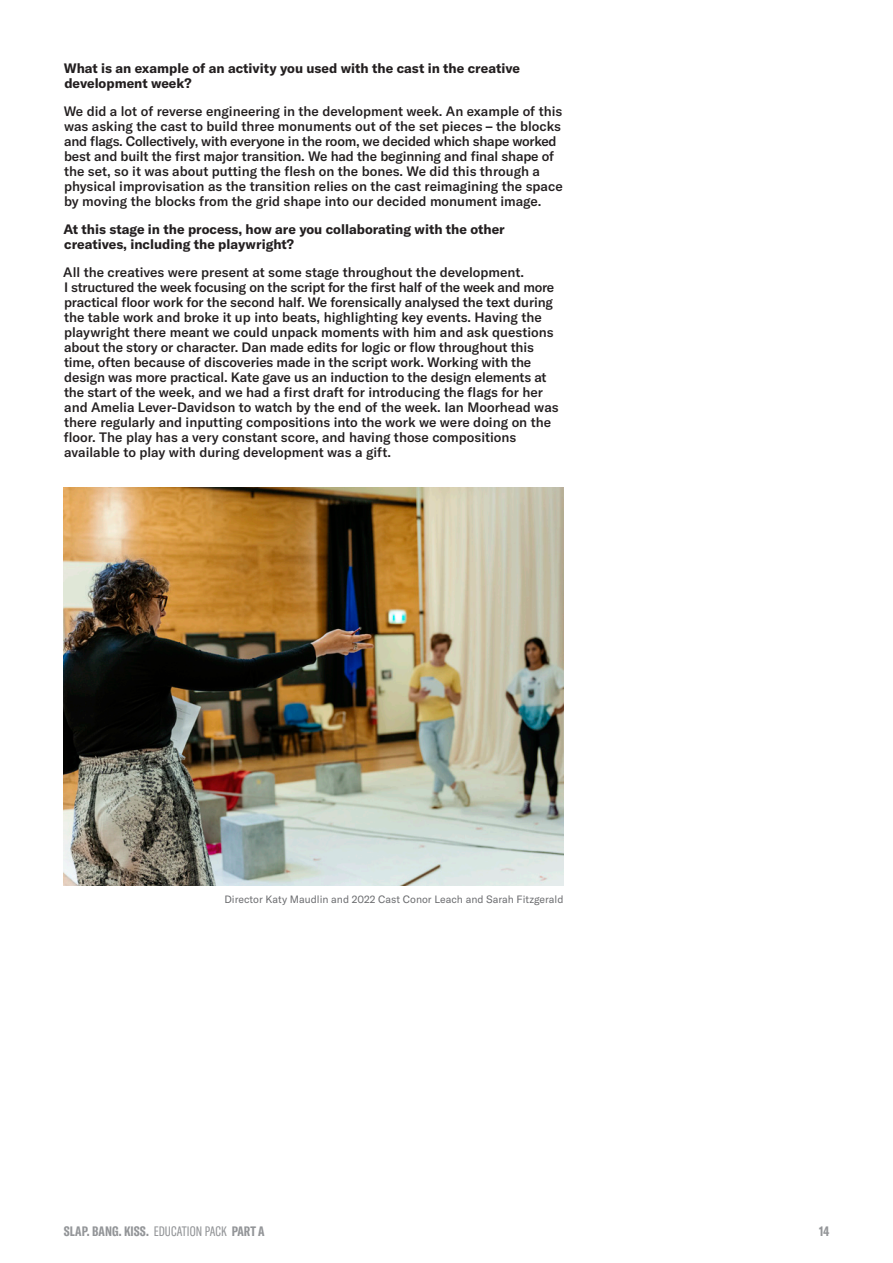
<style>
.page{position:relative;width:893px;height:1263px;background:#fff}
.page>*{position:absolute;margin:0;border:0;box-sizing:border-box;transform-origin:0 0}
.Activities_Body_inset{font:500 13.5px/15px "GT America";color:#231f20}
.Activities_Body_inset-2{font:700 13.5px/15px "GT America";color:#231f20}
.t1{font:13.5px "GT America Cm Bd";letter-spacing:.005em;color:#939598}
.t2{font:10.5px "GT America";color:#6c6d70}
.s1{font-family:"GT America Cm Rg"}
</style>
<div class="page">
<img style="left:64px;top:487px;width:499px;height:398px">
<p class="Activities_Body_inset-2" style="left:64px;top:61px;width:458px">What is an example of an activity you used with the cast in the creative development week?</p>
<p class="Activities_Body_inset" style="left:64px;top:104px;width:500px">We did a lot of reverse engineering in the development week. An example of this was asking the cast to build three monuments out of the set pieces – the blocks and flags. Collectively, with everyone in the room, we decided which shape worked best and built the first major transition. We had the beginning and final shape of the set, so it was about putting the flesh on the bones. We did this through a physical improvisation as the transition relies on the cast reimagining the space by moving the blocks from the grid shape into our decided monument image.</p>
<p class="Activities_Body_inset-2" style="left:63px;top:221px;width:443px">At this stage in the process, how are you collaborating with the other creatives, including the playwright?</p>
<p class="Activities_Body_inset" style="left:63px;top:264px;width:497px">All the creatives were present at some stage throughout the development.<br>I structured the week focusing on the script for the first half of the week and more practical floor work for the second half. We forensically analysed the text during the table work and broke it up into beats, highlighting key events. Having the playwright there meant we could unpack moments with him and ask questions about the story or character. Dan made edits for logic or flow throughout this time, often because of discoveries made in the script work. Working with the design was more practical. Kate gave us an induction to the design elements at the start of the week, and we had a first draft for introducing the flags for her and Amelia Lever-Davidson to watch by the end of the week. Ian Moorhead was there regularly and inputting compositions into the work we were doing on the floor. The play has a very constant score, and having those compositions available to play with during development was a gift.</p>
<p class="t2" style="left:224px;top:893px;width:340px">Director Katy Maudlin and 2022 Cast Conor Leach and Sarah Fitzgerald</p>
<p class="t1" style="left:64px;top:1223px;width:202px">SLAP. BANG. KISS. <span class="s1">EDUCATION PACK</span> PART A</p>
<p class="t1" style="left:819px;top:1223px;width:12px">14</p>
</div>
